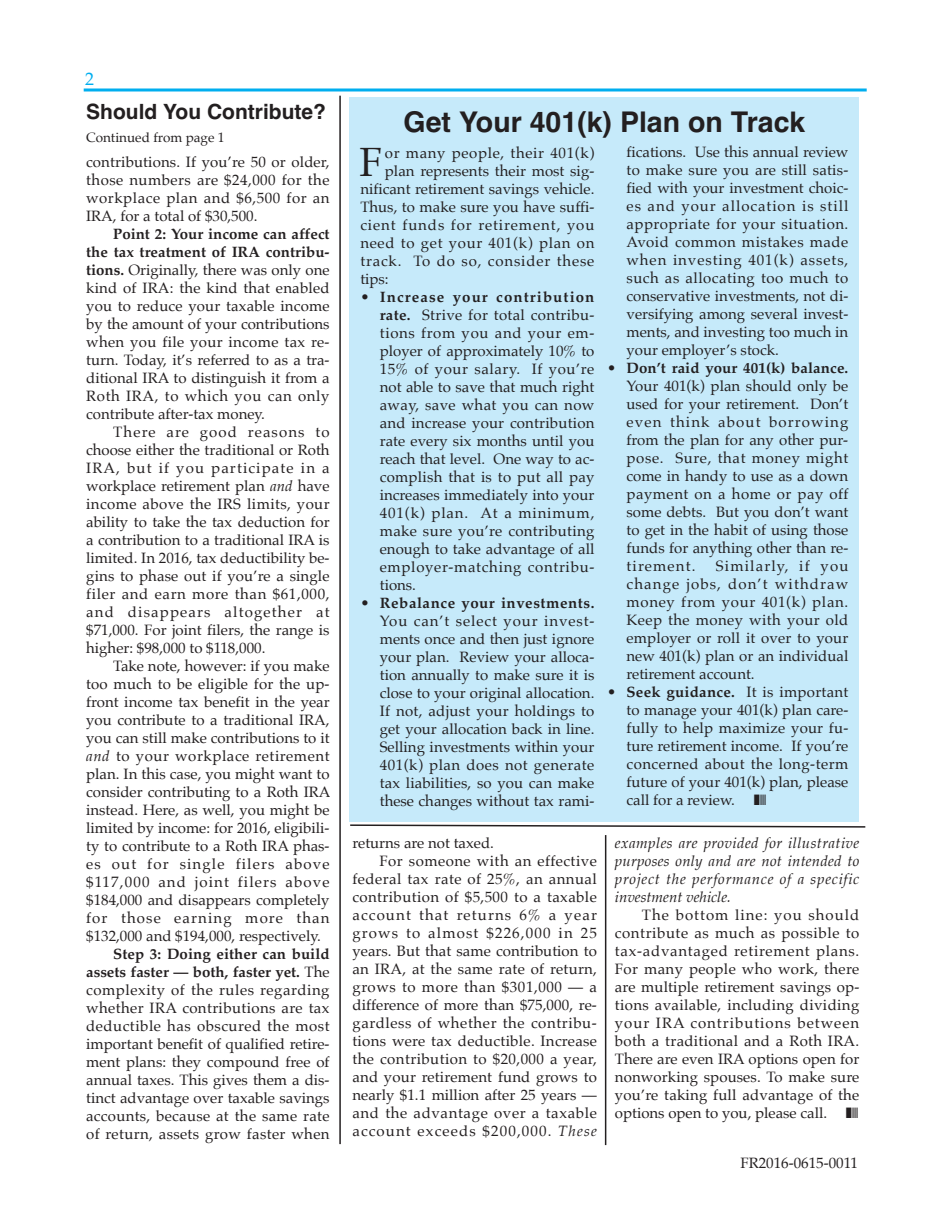
<style>
.page{position:relative;width:945px;height:1215px;background:#fff}
.page>*{position:absolute;margin:0;border:0;box-sizing:border-box;transform-origin:0 0}
.t1{font:40.95px "Palatino";color:#231f20}
.t2{font:700 28.5px "Helvetica";color:#231f20}
.t3{font:700 21px "Helvetica";color:#231f20}
.t4{font:18px "Palatino";color:#00aeef}
.t5{font:15px/18px "Palatino";letter-spacing:.01em;color:#231f20;text-align:justify}
.t6{font:italic 15px/18px "Palatino";letter-spacing:.045em;color:#231f20;text-align:justify}
.t7{font:15px "Palatino";letter-spacing:.04em;color:#231f20}
.t8{font:15px "Palatino";letter-spacing:.03em;color:#231f20}
.t9{font:15px "Palatino";letter-spacing:.075em;color:#231f20}
.t10{font:15px "Palatino";letter-spacing:.06em;color:#231f20}
.t11{font:15px "Palatino";letter-spacing:.055em;color:#231f20}
.t12{font:15px "Palatino";letter-spacing:.045em;color:#231f20}
.t13{font:13.5px "Palatino";color:#231f20}
.s1{font-weight:700}
.s2{font-style:italic}
</style>
<div class="page">
<div style="left:349px;top:97px;width:510px;height:724px;background:#c6eafa"></div>
<hr style="left:84px;top:89px;width:783px;height:3px;background:#00aeef">
<hr style="left:339px;top:96px;width:2px;height:1048px;background:#231f20">
<svg style="left:350px;top:824px;width:516px;height:4px"></svg>
<hr style="left:605px;top:835px;width:1px;height:310px;background:#231f20">
<p class="t4" style="left:85px;top:71px;width:10px">2</p>
<h3 class="t3" style="left:86px;top:99px;width:241px">Should You Contribute?</h3>
<h2 class="t2" style="left:404px;top:105px;width:403px">Get Your 401(k) Plan on Track</h2>
<p class="t5" style="left:86px;top:154px;width:245px">contributions. If you’re 50 or older, those numbers are $24,000 for the workplace plan and $6,500 for an IRA, for a total of $30,500.</p>
<p class="t5" style="left:86px;top:226px;width:245px;text-indent:27px"><span class="s1">Point 2: Your income can affect the tax treatment of IRA contribu&shy;tions.</span> Originally, there was only one kind of IRA: the kind that enabled you to reduce your taxable income by the amount of your contributions when you file your income tax re&shy;turn. Today, it’s referred to as a tra&shy;ditional IRA to distinguish it from a Roth IRA, to which you can only contribute after-tax money.</p>
<p class="t5" style="left:86px;top:424px;width:245px;text-indent:27px">There are good reasons to choose either the traditional or Roth IRA, but if you participate in a workplace retirement plan <span class="s2">and</span> have income above the IRS limits, your ability to take the tax deduction for a contribution to a traditional IRA is limited. In 2016, tax deductibility be&shy;gins to phase out if you’re a single filer and earn more than $61,000, and disappears altogether at $71,000. For joint filers, the range is higher: $98,000 to $118,000.</p>
<p class="t5" style="left:86px;top:658px;width:246px;text-indent:27px">Take note, however: if you make too much to be eligible for the up&shy;front income tax benefit in the year you contribute to a traditional IRA, you can still make contributions to it <span class="s2">and</span> to your workplace retirement plan. In this case, you might want to consider contributing to a Roth IRA instead. Here, as well, you might be limited by income: for 2016, eligibili&shy;ty to contribute to a Roth IRA phas&shy;es out for single filers above $117,000 and joint filers above $184,000 and disappears completely for those earning more than $132,000 and $194,000, respectively.</p>
<p class="t5" style="left:86px;top:946px;width:245px;text-indent:27px"><span class="s1">Step 3: Doing either can build assets faster — both, faster yet.</span> The complexity of the rules regarding whether IRA contributions are tax deductible has obscured the most important benefit of qualified retire&shy;ment plans: they compound free of annual taxes. This gives them a dis&shy;tinct advantage over taxable savings accounts, because at the same rate of return, assets grow faster when</p>
<p class="t13" style="left:86px;top:131px;width:140px">Continued from page 1</p>
<p class="t5" style="left:627px;top:144px;width:223px">fications. Use this annual review to make sure you are still satis&shy;fied with your investment choic&shy;es and your allocation is still appropriate for your situation.<br>Avoid common mistakes made when investing 401(k) assets, such as allocating too much to conservative investments, not di&shy;versifying among several invest&shy;ments, and investing too much in your employer’s stock.</p>
<p class="t5" style="left:627px;top:360px;width:223px;text-indent:-19px">• <span class="s1">Don’t raid your 401(k) balance.<br></span>Your 401(k) plan should only be used for your retirement. Don’t even think about borrowing from the plan for any other pur&shy;pose. Sure, that money might come in handy to use as a down payment on a home or pay off some debts. But you don’t want to get in the habit of using those funds for anything other than re&shy;tirement.</p>
<h1 class="t1" style="left:360px;top:143px;width:24px">F</h1>
<p class="t7" style="left:385px;top:146px;width:211px">or many people, their 401(k)</p>
<p class="t5" style="left:385px;top:163px;width:211px">plan represents their most sig-</p>
<p class="t5" style="left:360px;top:181px;width:236px">nificant retirement savings vehicle.</p>
<p class="t5" style="left:360px;top:199px;width:236px">Thus, to make sure you have suffi-</p>
<p class="t10" style="left:360px;top:218px;width:236px">cient funds for retirement, you</p>
<p class="t12" style="left:360px;top:236px;width:236px">need to get your 401(k) plan on</p>
<p class="t11" style="left:360px;top:254px;width:236px">track. To do so, consider these</p>
<p class="t5" style="left:360px;top:271px;width:30px">tips:</p>
<p class="t5" style="left:380px;top:289px;width:216px;text-indent:-19px">• <span class="s1">Increase your contribution rate.</span> Strive for total contribu&shy;tions from you and your em&shy;ployer of approximately 10% to 15% of your salary. If you’re not able to save that much right away, save what you can now and increase your contribution rate every six months until you reach that level. One way to ac&shy;complish that is to put all pay increases immediately into your 401(k) plan. At a minimum, make sure you’re contributing enough to take advantage of all employer-matching contribu&shy;tions.</p>
<p class="t5" style="left:380px;top:595px;width:216px;text-indent:-19px">• <span class="s1">Rebalance your investments.<br></span>You can’t select your invest&shy;ments once and then just ignore your plan. Review your alloca&shy;tion annually to make sure it is close to your original allocation.<br>If not, adjust your holdings to get your allocation back in line.<br>Selling investments within your 401(k) plan does not generate tax liabilities, so you can make these changes without tax rami-</p>
<p class="t5" style="left:627px;top:558px;width:223px;text-indent:89px">Similarly, if you change jobs, don’t withdraw money from your 401(k) plan.<br>Keep the money with your old employer or roll it over to your new 401(k) plan or an individual retirement account.</p>
<p class="t5" style="left:627px;top:684px;width:223px;text-indent:-19px">• <span class="s1">Seek guidance.</span> It is important to manage your 401(k) plan care&shy;fully to help maximize your fu&shy;ture retirement income. If you’re concerned about the long-term future of your 401(k) plan, please call for a review.</p>
<p class="t6" style="left:615px;top:835px;width:246px">examples are provided for illustrative purposes only and are not intended to project the performance of a specific investment vehicle.</p>
<p class="t5" style="left:615px;top:907px;width:246px;text-indent:27px">The bottom line: you should contribute as much as possible to tax-advantaged retirement plans.<br>For many people who work, there are multiple retirement savings op&shy;tions available, including dividing your IRA contributions between both a traditional and a Roth IRA.<br>There are even IRA options open for nonworking spouses. To make sure you’re taking full advantage of the options open to you, please call.</p>
<p class="t5" style="left:352px;top:835px;width:143px">returns are not taxed.</p>
<p class="t8" style="left:379px;top:854px;width:219px">For someone with an effective</p>
<p class="t8" style="left:352px;top:872px;width:246px">federal tax rate of 25%, an annual</p>
<p class="t5" style="left:352px;top:889px;width:246px">contribution of $5,500 to a taxable</p>
<p class="t9" style="left:352px;top:908px;width:246px">account that returns 6% a year</p>
<p class="t9" style="left:352px;top:926px;width:246px">grows to almost $226,000 in 25</p>
<p class="t5" style="left:352px;top:943px;width:246px">years. But that same contribution to</p>
<p class="t5" style="left:352px;top:961px;width:246px">an IRA, at the same rate of return,</p>
<p class="t7" style="left:352px;top:980px;width:246px">grows to more than $301,000 — a</p>
<p class="t5" style="left:353px;top:997px;width:246px">difference of more than $75,000, re-</p>
<p class="t7" style="left:352px;top:1016px;width:246px">gardless of whether the contribu-</p>
<p class="t5" style="left:352px;top:1033px;width:246px">tions were tax deductible. Increase</p>
<p class="t8" style="left:352px;top:1052px;width:246px">the contribution to $20,000 a year,</p>
<p class="t5" style="left:352px;top:1069px;width:246px">and your retirement fund grows to</p>
<p class="t5" style="left:352px;top:1087px;width:246px">nearly $1.1 million after 25 years —</p>
<p class="t7" style="left:352px;top:1106px;width:246px">and the advantage over a taxable</p>
<p class="t9" style="left:352px;top:1124px;width:246px">account exceeds $200,000. <span class="s2">These</span></p>
<p class="t5" style="left:740px;top:1155px;width:119px">FR2016-0615-0011</p>
</div>
